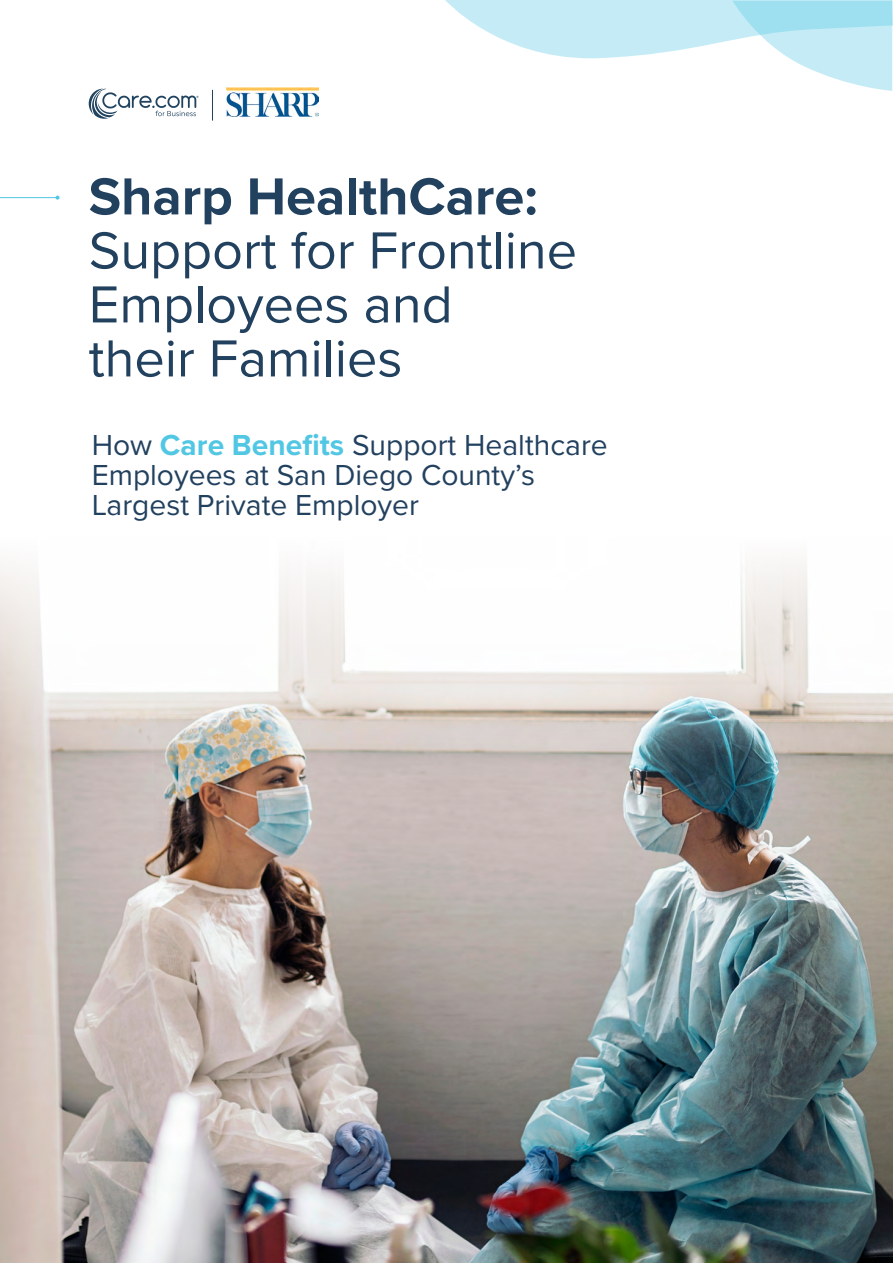
<style>
.page{position:relative;width:893px;height:1263px;background:#fff}
.page>*{position:absolute;margin:0;border:0;box-sizing:border-box;transform-origin:0 0}
.t1{font:54px/54px "Proxima Nova";color:#22415f}
.t2{font:700 54px "Proxima Nova";color:#22415f}
.t3{font:30px/30px "Proxima Nova";color:#22415f}
.s1{font-weight:700;color:#51c7e4}
</style>
<div class="page">
<img style="left:0;top:566px;width:893px;height:697px">
<img style="left:1px;top:562px;width:892px;height:193px">
<svg style="left:445px;top:0;width:448px;height:91px"></svg>
<hr style="left:0;top:197px;width:58px;height:1px;background:#51c7e4">
<svg style="left:56px;top:196px;width:4px;height:4px"></svg>
<img style="left:226px;top:87px;width:92px;height:30px">
<hr style="left:212px;top:90px;width:1px;height:31px;background:#21425f">
<svg style="left:89px;top:89px;width:109px;height:30px"></svg>
<h1 class="t2" style="left:89px;top:156px;width:451px">Sharp HealthCare:</h1>
<h1 class="t1" style="left:89px;top:221px;width:490px">Support for Frontline<br>Employees and<br>their Families</h1>
<p class="t3" style="left:92px;top:429px;width:518px">How <span class="s1">Care Benefits</span> Support Healthcare<br>Employees at San Diego County’s<br>Largest Private Employer</p>
</div>
